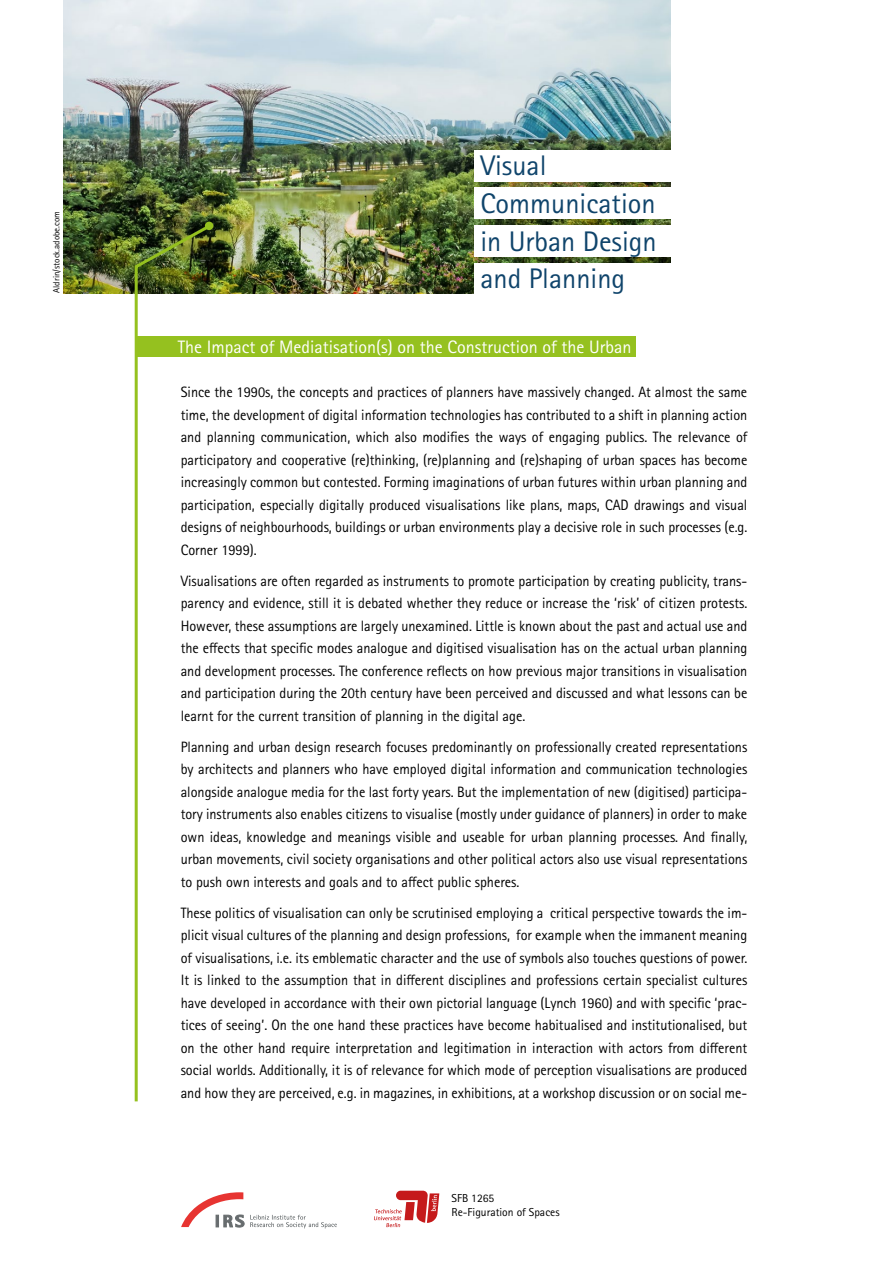
<style>
.page{position:relative;width:893px;height:1263px;background:#fff}
.page>*{position:absolute;margin:0;border:0;box-sizing:border-box;transform-origin:0 0}
.t1{font:28.35px/37.7px "Rotis Sans Serif Pro";color:#0f446b}
.t2{font:18px "Rotis Sans Serif Pro";color:#fff}
.t3{font:15px/22.5px "Rotis Sans Serif Pro";color:#000;text-align:justify;scale:.95 1}
.t4{font:11.55px/14px "Rotis Sans Serif Pro";color:#000}
.t5{font:9px "Rotis Sans Serif Pro";color:#000}
</style>
<div class="page">
<svg style="left:250px;top:1215px;width:87px;height:13px"></svg>
<svg style="left:181px;top:1192px;width:63px;height:36px"></svg>
<svg style="left:374px;top:1191px;width:65px;height:36px"></svg>
<img style="left:64px;top:0;width:606px;height:293px">
<div style="left:135px;top:336px;width:501px;height:21px;background:#95c11f"></div>
<svg style="left:133px;top:220px;width:84px;height:882px"></svg>
<div style="left:205px;top:222px;width:8px;height:8px;background:#95c11f;border-radius:50%"></div>
<div style="left:474px;top:187px;width:212px;height:32px;background:#fff"></div>
<div style="left:474px;top:225px;width:221px;height:32px;background:#fff"></div>
<div style="left:474px;top:150px;width:212px;height:31px;background:#fff"></div>
<div style="left:474px;top:263px;width:212px;height:31px;background:#fff"></div>
<p class="t5" style="left:51px;top:293px;width:83px;rotate:-90deg">Aldrin/stock.adobe.com</p>
<h1 class="t1" style="left:480px;top:147px;width:68px">Visual</h1>
<h1 class="t1" style="left:480px;top:185px;width:178px">Communication in Urban Design</h1>
<h1 class="t1" style="left:480px;top:260px;width:146px">and Planning</h1>
<p class="t2" style="left:178px;top:336px;width:455px">The Impact of Mediatisation(s) on the Construction of the Urban</p>
<p class="t3" style="left:181px;top:381px;width:598px">Since the 1990s, the concepts and practices of planners have massively changed. At almost the same time, the development of digital information technologies has contributed to a shift in planning action and planning communication, which also modifies the ways of engaging publics. The relevance of participatory and cooperative (re)thinking, (re)planning and (re)shaping of urban spaces has become increasingly common but contested. Forming imaginations of urban futures within urban planning and participation, especially digitally produced visualisations like plans, maps, CAD drawings and visual designs of neighbourhoods, buildings or urban environments play a decisive role in such processes (e.g.<br>Corner 1999).</p>
<p class="t3" style="left:181px;top:570px;width:598px">Visualisations are often regarded as instruments to promote participation by creating publicity, trans&shy;parency and evidence, still it is debated whether they reduce or increase the ‘risk’ of citizen protests.<br>However, these assumptions are largely unexamined. Little is known about the past and actual use and the effects that specific modes analogue and digitised visualisation has on the actual urban planning and development processes. The conference reflects on how previous major transitions in visualisation and participation during the 20th century have been perceived and discussed and what lessons can be learnt for the current transition of planning in the digital age.</p>
<p class="t3" style="left:181px;top:736px;width:598px">Planning and urban design research focuses predominantly on professionally created representations by architects and planners who have employed digital information and communication technologies alongside analogue media for the last forty years. But the implementation of new (digitised) participa&shy;tory instruments also enables citizens to visualise (mostly under guidance of planners) in order to make own ideas, knowledge and meanings visible and useable for urban planning processes. And finally, urban movements, civil society organisations and other political actors also use visual representations to push own interests and goals and to affect public spheres.</p>
<p class="t3" style="left:181px;top:902px;width:598px">These politics of visualisation can only be scrutinised employing a critical perspective towards the im&shy;plicit visual cultures of the planning and design professions, for example when the immanent meaning of visualisations, i.e. its emblematic character and the use of symbols also touches questions of power.<br>It is linked to the assumption that in different disciplines and professions certain specialist cultures have developed in accordance with their own pictorial language (Lynch 1960) and with specific ‘prac&shy;tices of seeing’. On the one hand these practices have become habitualised and institutionalised, but on the other hand require interpretation and legitimation in interaction with actors from different social worlds. Additionally, it is of relevance for which mode of perception visualisations are produced and how they are perceived, e.g. in magazines, in exhibitions, at a workshop discussion or on social me-</p>
<p class="t4" style="left:452px;top:1191px;width:110px">SFB 1265<br>Re-Figuration of Spaces</p>
</div>
